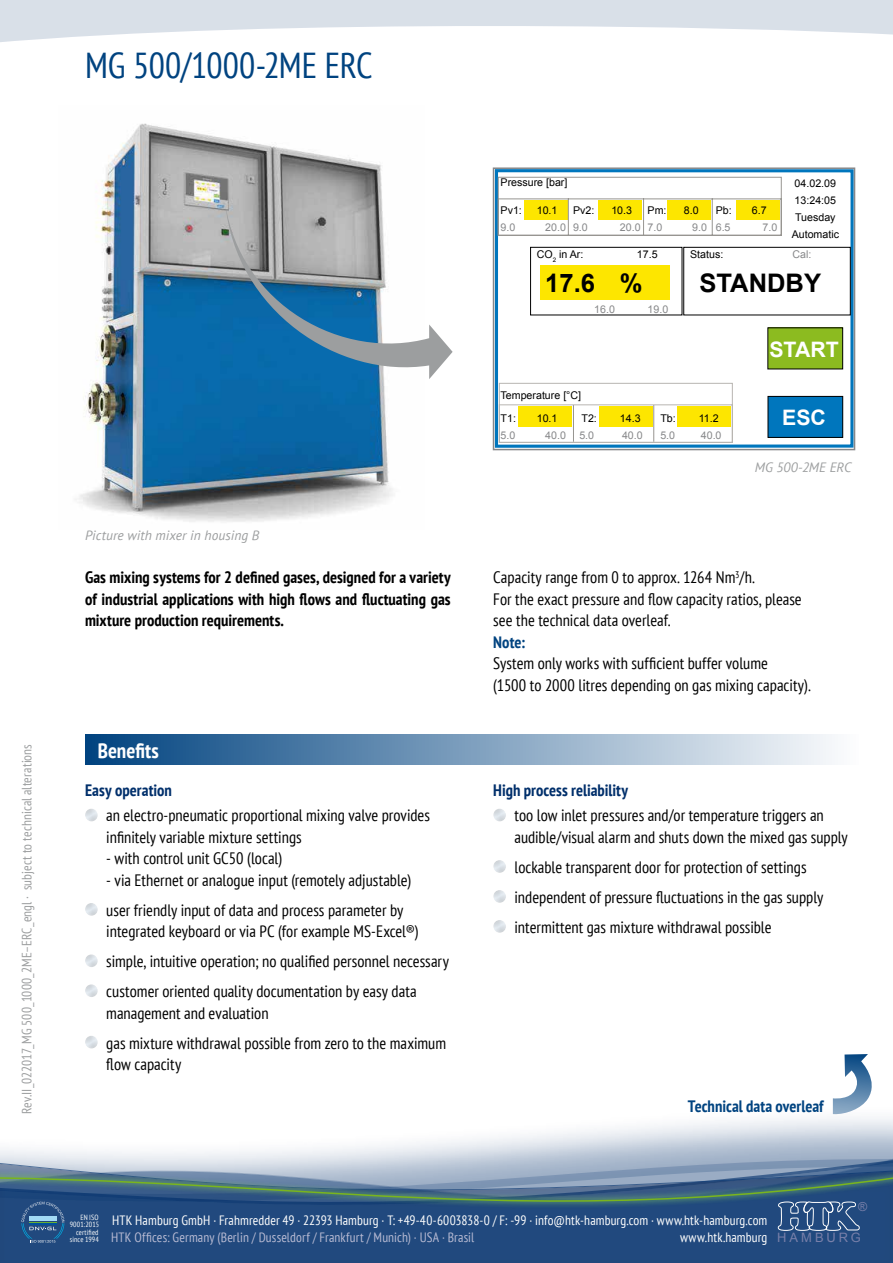
<style>
.page{position:relative;width:893px;height:1263px;background:#fff}
.page>*{position:absolute;margin:0;border:0;box-sizing:border-box;transform-origin:0 0}
.t1{font:condensed 36px "PT Sans";letter-spacing:-.01em;color:#004380}
.t2{font:700 25.5px "Arial";color:#000}
.t3{font:700 21.3px "Arial";color:#fff}
.t4{font:700 condensed 21px "PT Sans";color:#fff}
.t5{font:condensed 16.5px/30px "PT Sans";color:#000}
.t6{font:700 condensed 16.5px/21.5px "PT Sans";color:#000;text-align:justify}
.t7{font:700 condensed 16.5px "PT Sans";color:#002f6b}
.t8{font:700 condensed 16.5px "PT Sans";color:#004380}
.t9{font:condensed 13.5px "PT Sans";letter-spacing:.01em;color:#fff}
.t10{font:condensed 13.5px "PT Sans";letter-spacing:.005em;color:#9c9e9f}
.t11{font:condensed 13.5px "PT Sans";letter-spacing:.01em;color:#b9bbd4}
.t12{font:italic 13.5px "PT Sans";letter-spacing:.005em;color:#9c9e9f}
.t13{font:12.9px "Arial";letter-spacing:.23em;color:#7980aa}
.t14{font:12.3px "Arial";color:#7980aa}
.t15{font:10.65px/17.1px "Arial";color:#000;text-align:center}
.t16{font:10.65px "Arial";color:#87888a}
.t17{font:condensed 7.5px/7.5px "PT Sans";letter-spacing:.015em;color:#fff;text-align:right}
</style>
<div class="page">
<svg style="left:0;top:1098px;width:893px;height:56px"></svg>
<svg style="left:0;top:0;width:893px;height:42px"></svg>
<svg style="left:0;top:1154px;width:893px;height:14px;background:#bdc8d8"></svg>
<div style="left:0;top:1168px;width:893px;height:95px;background:#7ab51d;opacity:.5"></div>
<svg style="left:0;top:1174px;width:893px;height:89px;background:#315882"></svg>
<svg style="left:21px;top:1202px;width:44px;height:41px;background:#366390"></svg>
<img style="left:75px;top:123px;width:318px;height:399px">
<div style="left:85px;top:734px;width:774px;height:31px;background:linear-gradient(to right,#00427f,#fdfdfe)"></div>
<svg style="left:833px;top:1054px;width:41px;height:61px"></svg>
<svg style="left:225px;top:204px;width:228px;height:176px"></svg>
<div style="left:495px;top:169px;width:359px;height:279px;border:3px solid #0076bd"></div>
<svg style="left:498px;top:177px;width:284px;height:265px"></svg>
<svg style="left:530px;top:247px;width:321px;height:69px"></svg>
<svg style="left:499px;top:383px;width:234px;height:60px"></svg>
<div style="left:768px;top:396px;width:75px;height:41px;background:#0076bd"></div>
<div style="left:768px;top:396px;width:75px;height:42px;border:1px solid #000"></div>
<div style="left:768px;top:328px;width:75px;height:41px;background:#8cbb20"></div>
<div style="left:493px;top:167px;width:362px;height:283px;border:2px solid #87888a"></div>
<h1 class="t1" style="left:85px;top:42px;width:289px">MG 500/1000-2ME ERC</h1>
<p class="t10" style="left:18px;top:1114px;width:372px;rotate:-90deg">Rev.II_022017_MG 500_1000_2ME–ERC_engl · subject to technical alterations</p>
<p class="t15" style="left:501px;top:174px;width:68px">Pressure [bar]</p>
<p class="t15" style="left:501px;top:202px;width:23px">Pv1:</p>
<p class="t15" style="left:537px;top:202px;width:22px">10.1</p>
<p class="t15" style="left:573px;top:202px;width:23px">Pv2:</p>
<p class="t15" style="left:611px;top:202px;width:22px">10.3</p>
<p class="t15" style="left:648px;top:202px;width:20px">Pm:</p>
<p class="t15" style="left:684px;top:202px;width:16px">8.0</p>
<p class="t15" style="left:716px;top:202px;width:17px">Pb:</p>
<p class="t15" style="left:752px;top:202px;width:16px">6.7</p>
<p class="t16" style="left:501px;top:220px;width:16px">9.0</p>
<p class="t16" style="left:545px;top:220px;width:44px">20.0 9.0</p>
<p class="t16" style="left:620px;top:220px;width:44px">20.0 7.0</p>
<p class="t16" style="left:692px;top:220px;width:40px">9.0 6.5</p>
<p class="t16" style="left:763px;top:220px;width:16px">7.0</p>
<p class="t15" style="left:537px;top:246px;width:48px">CO<sub>2</sub> in Ar:</p>
<p class="t15" style="left:637px;top:246px;width:22px">17.5</p>
<p class="t15" style="left:690px;top:246px;width:35px">Status:</p>
<p class="t16" style="left:792px;top:247px;width:20px">Cal:</p>
<h2 class="t2" style="left:545px;top:266px;width:99px">17.6 %</h2>
<h2 class="t2" style="left:699px;top:266px;width:123px">STANDBY</h2>
<p class="t16" style="left:594px;top:303px;width:22px">16.0</p>
<p class="t16" style="left:648px;top:303px;width:22px">19.0</p>
<p class="t15" style="left:792px;top:175px;width:49px">04.02.09<br>13:24:05<br>Tuesday<br>Automatic</p>
<p class="t12" style="left:85px;top:526px;width:176px">Picture with mixer in housing B</p>
<p class="t15" style="left:501px;top:386px;width:82px">Temperature [°C]</p>
<p class="t15" style="left:501px;top:410px;width:17px">T1:</p>
<p class="t15" style="left:537px;top:410px;width:22px">10.1</p>
<p class="t15" style="left:581px;top:410px;width:17px">T2:</p>
<p class="t15" style="left:620px;top:410px;width:22px">14.3</p>
<p class="t15" style="left:660px;top:410px;width:17px">Tb:</p>
<p class="t15" style="left:699px;top:410px;width:21px">11.2</p>
<p class="t16" style="left:501px;top:428px;width:16px">5.0</p>
<p class="t16" style="left:545px;top:428px;width:22px">40.0</p>
<p class="t16" style="left:579px;top:428px;width:16px">5.0</p>
<p class="t16" style="left:622px;top:428px;width:22px">40.0</p>
<p class="t16" style="left:660px;top:428px;width:16px">5.0</p>
<p class="t16" style="left:701px;top:428px;width:22px">40.0</p>
<p class="t3" style="left:769px;top:335px;width:71px">START</p>
<p class="t3" style="left:782px;top:403px;width:45px">ESC</p>
<p class="t12" style="left:755px;top:459px;width:98px">MG 500-2ME ERC</p>
<p class="t6" style="left:85px;top:566px;width:367px">Gas mixing systems for 2 defined gases, designed for a variety of industrial applications with high flows and fluctuating gas mixture production requirements.</p>
<p class="t5" style="left:493px;top:566px;width:310px;line-height:21.5px">Capacity range from 0 to approx. 1264 Nm<sup>3</sup>/h.<br>For the exact pressure and flow capacity ratios, please see the technical data overleaf.</p>
<p class="t8" style="left:493px;top:631px;width:33px">Note:</p>
<p class="t5" style="left:493px;top:652px;width:319px;line-height:21.5px">System only works with sufficient buffer volume<br>(1500 to 2000 litres depending on gas mixing capacity).</p>
<p class="t4" style="left:98px;top:736px;width:62px">Benefits</p>
<p class="t7" style="left:85px;top:779px;width:88px">Easy operation</p>
<p class="t5" style="left:106px;top:804px;width:325px;line-height:21.5px">an electro-pneumatic proportional mixing valve provides infinitely variable mixture settings</p>
<p class="t5" style="left:106px;top:843px;width:178px">- with control unit GC50 (local)</p>
<p class="t5" style="left:106px;top:864px;width:306px">- via Ethernet or analogue input (remotely adjustable) user friendly input of data and process parameter by</p>
<p class="t5" style="left:106px;top:916px;width:344px">integrated keyboard or via PC (for example MS-Excel®) simple, intuitive operation; no qualified personnel necessary customer oriented quality documentation by easy data</p>
<p class="t5" style="left:106px;top:997px;width:341px">management and evaluation<br>gas mixture withdrawal possible from zero to the maximum</p>
<p class="t5" style="left:106px;top:1049px;width:77px">flow capacity</p>
<p class="t7" style="left:493px;top:779px;width:136px">High process reliability</p>
<p class="t5" style="left:514px;top:804px;width:335px;line-height:21.5px">too low inlet pressures and/or temperature triggers an audible/visual alarm and shuts down the mixed gas supply</p>
<p class="t5" style="left:514px;top:852px;width:310px">lockable transparent door for protection of settings independent of pressure fluctuations in the gas supply intermittent gas mixture withdrawal possible</p>
<p class="t8" style="left:688px;top:1095px;width:137px">Technical data overleaf</p>
<p class="t14" style="left:858px;top:1198px;width:11px">®</p>
<p class="t17" style="left:70px;top:1213px;width:31px">EN ISO<br>9001:2015 certified since 1994</p>
<p class="t9" style="left:112px;top:1211px;width:657px">HTK Hamburg GmbH · Frahmredder 49 · 22393 Hamburg · T: +49-40-6003838-0 / F: -99 · info@htk-hamburg.com · www.htk-hamburg.com</p>
<p class="t11" style="left:111px;top:1229px;width:365px">HTK Offices: Germany (Berlin / Dusseldorf / Frankfurt / Munich) · USA · Brasil</p>
<p class="t9" style="left:680px;top:1229px;width:89px">www.htk.hamburg</p>
<p class="t13" style="left:777px;top:1229px;width:85px">HAMBURG</p>
</div>
